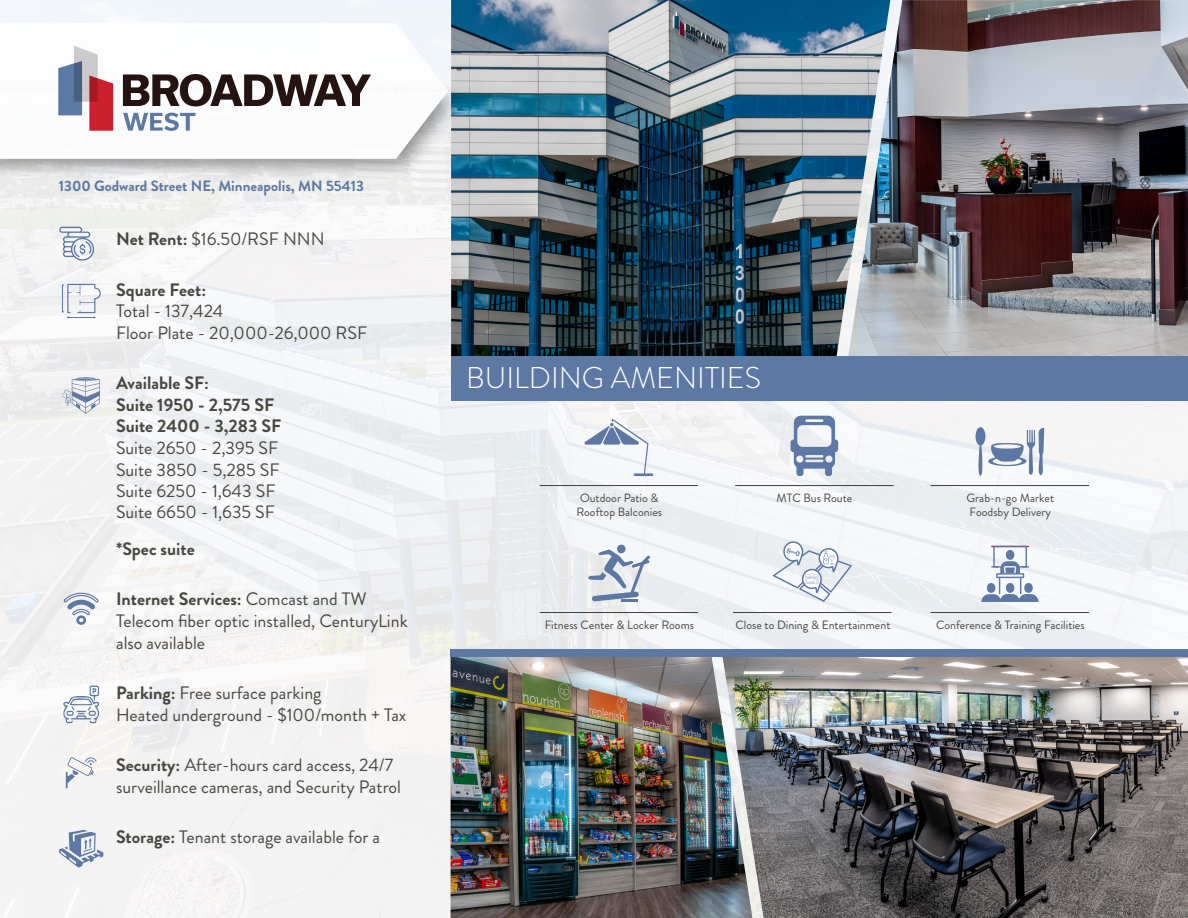
<style>
.page{position:relative;width:1188px;height:918px;background:#fff}
.page>*{position:absolute;margin:0;border:0;box-sizing:border-box;transform-origin:0 0}
.t1{font:300 30px "Brandon Grotesque";color:#fff}
.t2{font:18px/21.6px "Brandon Grotesque";color:#484741}
.t3{font:700 18px/21.6px "Brandon Grotesque";color:#484741}
.t4{font:700 15px "Brandon Grotesque";color:#5c78a3}
.t5{font:12px/14.4px "Brandon Grotesque";color:#484741}
.s1{font-weight:700}
</style>
<div class="page">
<img style="left:0;top:0;width:1188px;height:918px">
<svg style="left:59px;top:227px;width:35px;height:34px"></svg>
<svg style="left:62px;top:377px;width:38px;height:37px"></svg>
<img style="left:451px;top:0;width:397px;height:356px">
<img style="left:848px;top:0;width:340px;height:356px">
<img style="left:451px;top:657px;width:272px;height:261px">
<svg style="left:64px;top:593px;width:35px;height:33px"></svg>
<svg style="left:66px;top:757px;width:31px;height:31px"></svg>
<svg style="left:63px;top:686px;width:36px;height:37px"></svg>
<hr style="left:540px;top:485px;width:158px;height:1px;background:#404042">
<hr style="left:735px;top:485px;width:159px;height:1px;background:#404042">
<hr style="left:931px;top:485px;width:158px;height:1px;background:#404042">
<hr style="left:540px;top:612px;width:158px;height:1px;background:#404042">
<hr style="left:931px;top:612px;width:158px;height:1px;background:#404042">
<hr style="left:733px;top:612px;width:158px;height:1px;background:#404042">
<svg style="left:584px;top:419px;width:69px;height:57px"></svg>
<div style="left:617px;top:545px;width:9px;height:8px;background:#5c78a3;border-radius:50%"></div>
<svg style="left:588px;top:550px;width:62px;height:51px"></svg>
<hr style="left:621px;top:599px;width:17px;height:3px;background:#5c78a3">
<svg style="left:62px;top:284px;width:39px;height:35px"></svg>
<svg style="left:975px;top:427px;width:69px;height:49px"></svg>
<div style="left:451px;top:356px;width:737px;height:45px;background:#5c78a3"></div>
<svg style="left:772px;top:540px;width:80px;height:62px"></svg>
<svg style="left:981px;top:546px;width:57px;height:56px"></svg>
<svg style="left:59px;top:830px;width:44px;height:38px"></svg>
<svg style="left:791px;top:416px;width:47px;height:60px"></svg>
<div style="left:0;top:81px;width:468px;height:101px;background:#000;opacity:.46"></div>
<svg style="left:0;top:23px;width:448px;height:136px"></svg>
<img style="left:723px;top:657px;width:465px;height:261px">
<div style="left:451px;top:649px;width:737px;height:8px;background:#5c78a3"></div>
<p class="t4" style="left:59px;top:175px;width:307px">1300 Godward Street NE, Minneapolis, MN 55413</p>
<p class="t2" style="left:116px;top:228px;width:210px"><span class="s1">Net Rent:</span> $16.50/RSF NNN</p>
<p class="t3" style="left:116px;top:279px;width:92px">Square Feet:</p>
<p class="t2" style="left:116px;top:300px;width:253px">Total - 137,424<br>Floor Plate - 20,000-26,000 RSF</p>
<p class="t3" style="left:116px;top:372px;width:167px">Available SF:<br>Suite 1950 - 2,575 SF<br>Suite 2400 - 3,283 SF</p>
<p class="t2" style="left:116px;top:437px;width:165px">Suite 2650 - 2,395 SF<br>Suite 3850 - 5,285 SF<br>Suite 6250 - 1,643 SF<br>Suite 6650 - 1,635 SF</p>
<p class="t3" style="left:116px;top:538px;width:80px">*Spec suite</p>
<p class="t2" style="left:116px;top:589px;width:293px"><span class="s1">Internet Services:</span> Comcast and TW<br>Telecom fiber optic installed, CenturyLink also available</p>
<p class="t2" style="left:116px;top:682px;width:292px"><span class="s1">Parking:</span> Free surface parking<br>Heated underground - $100/month + Tax</p>
<p class="t2" style="left:116px;top:754px;width:286px"><span class="s1">Security:</span> After-hours card access, 24/7 surveillance cameras, and Security Patrol</p>
<p class="t2" style="left:116px;top:826px;width:265px"><span class="s1">Storage:</span> Tenant storage available for a</p>
<h1 class="t1" style="left:466px;top:357px;width:297px">BUILDING AMENITIES</h1>
<p class="t5" style="left:577px;top:491px;width:87px">Outdoor Patio &amp;<br>Rooftop Balconies</p>
<p class="t5" style="left:777px;top:491px;width:77px">MTC Bus Route</p>
<p class="t5" style="left:967px;top:491px;width:89px">Grab-n-go Market<br>Foodsby Delivery</p>
<p class="t5" style="left:545px;top:618px;width:151px">Fitness Center &amp; Locker Rooms</p>
<p class="t5" style="left:735px;top:618px;width:157px">Close to Dining &amp; Entertainment</p>
<p class="t5" style="left:936px;top:618px;width:150px">Conference &amp; Training Facilities</p>
</div>
